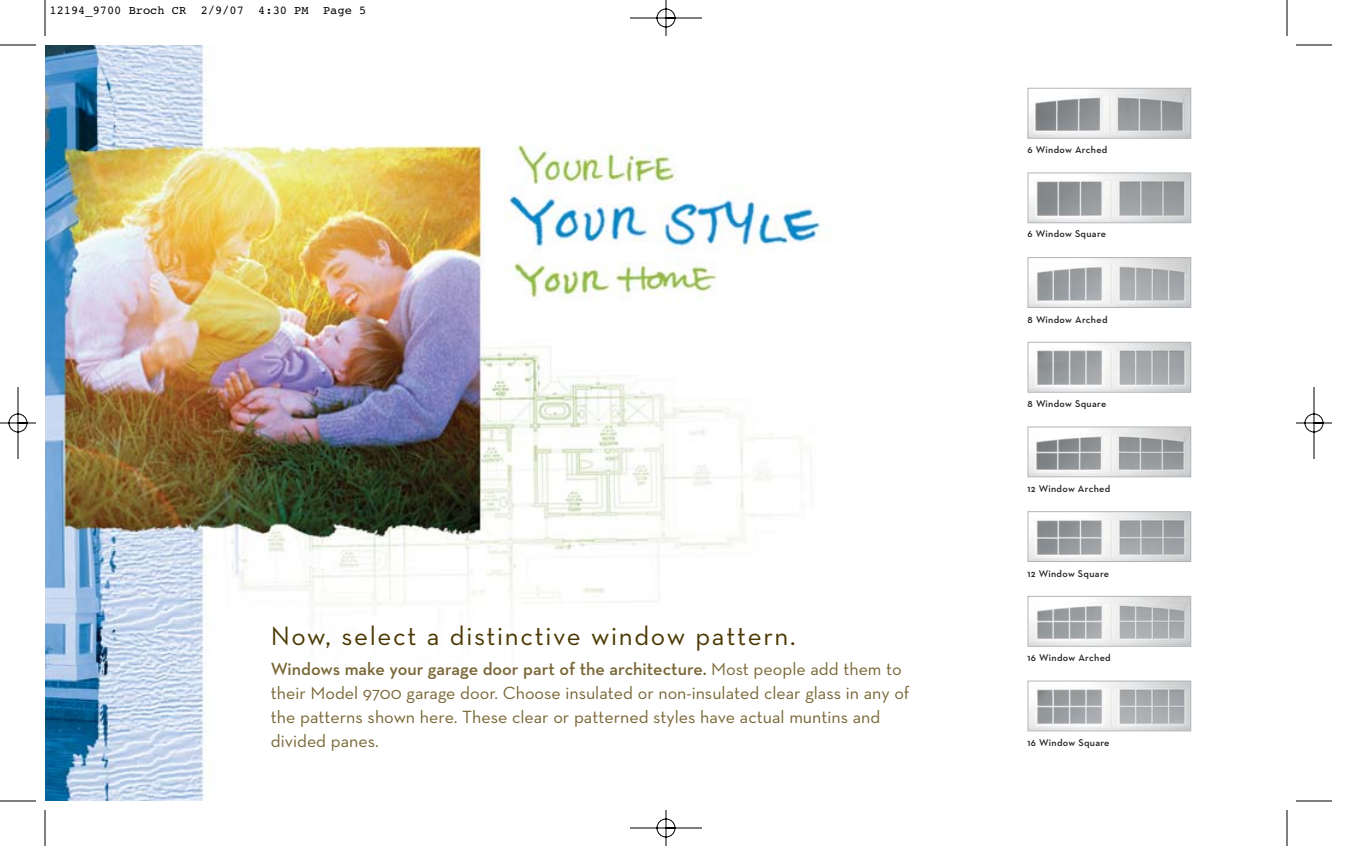
<style>
.page{position:relative;width:1350px;height:846px;background:#fff}
.page>*{position:absolute;margin:0;border:0;box-sizing:border-box;transform-origin:0 0}
.t1{font:27px "Neutra Text";letter-spacing:.06em;color:#4a3800}
.t2{font:18px/24px "Neutra Text";color:#796635}
.t3{font:12px "Courier";color:#000}
.t4{font:600 10.05px "Neutra Text";letter-spacing:.03em;color:#231f20}
.s1{font-weight:600}
</style>
<div class="page">
<img style="left:0;top:0;width:1332px;height:846px">
<p class="t3" style="left:50px;top:6px;width:318px">12194_9700 Broch CR 2/9/07 4:30 PM Page 5</p>
<h1 class="t1" style="left:271px;top:625px;width:526px">Now, select a distinctive window pattern.</h1>
<p class="t2" style="left:271px;top:658px;width:640px"><span class="s1">Windows make your garage door part of the architecture.</span> Most people add them to their Model 9700 garage door. Choose insulated or non-insulated clear glass in any of the patterns shown here. These clear or patterned styles have actual muntins and divided panes.</p>
<p class="t4" style="left:1028px;top:145px;width:81px">6 Window Arched</p>
<p class="t4" style="left:1028px;top:230px;width:80px">6 Window Square</p>
<p class="t4" style="left:1028px;top:316px;width:81px">8 Window Arched</p>
<p class="t4" style="left:1028px;top:400px;width:80px">8 Window Square</p>
<p class="t4" style="left:1028px;top:485px;width:84px">12 Window Arched</p>
<p class="t4" style="left:1028px;top:569px;width:83px">12 Window Square</p>
<p class="t4" style="left:1028px;top:654px;width:85px">16 Window Arched</p>
<p class="t4" style="left:1028px;top:739px;width:84px">16 Window Square</p>
</div>
